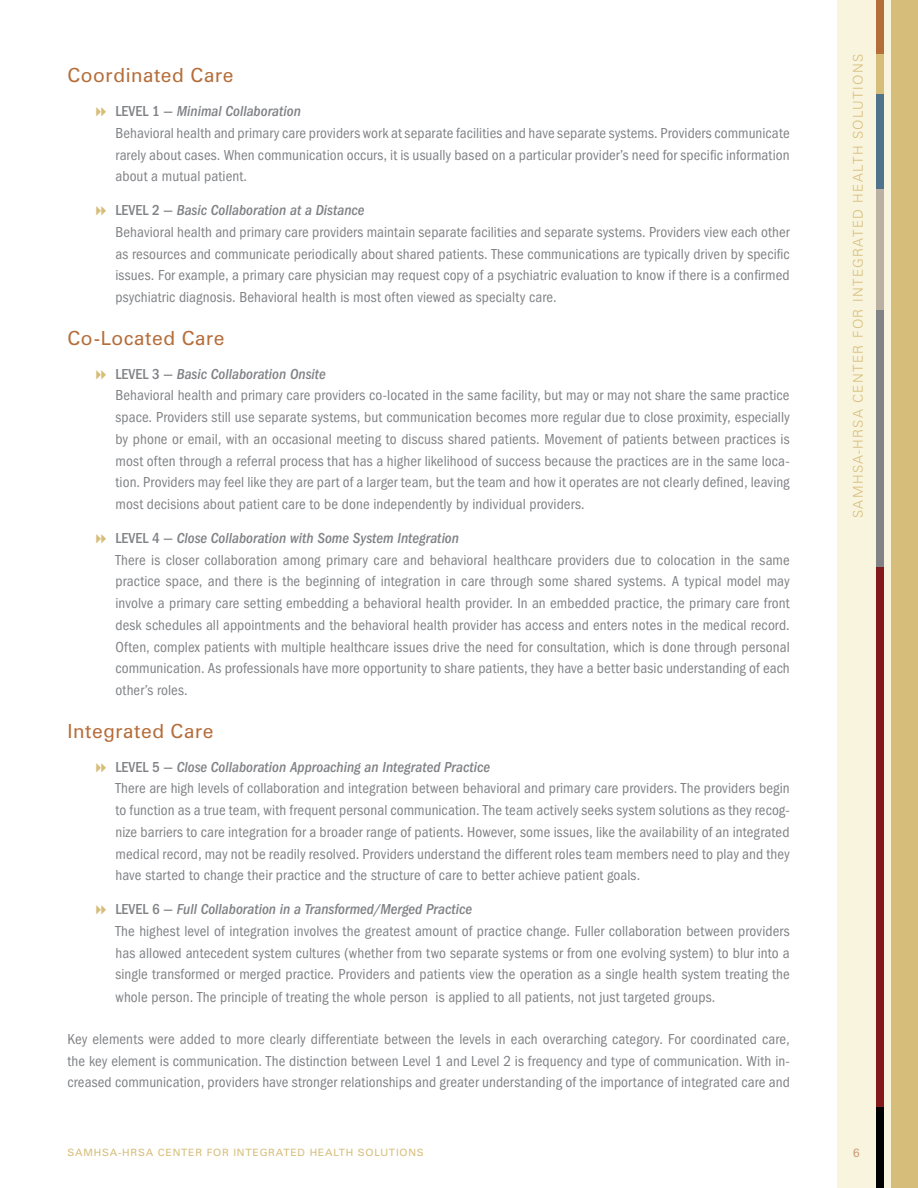
<style>
.page{position:relative;width:918px;height:1188px;background:#fff}
.page>*{position:absolute;margin:0;border:0;box-sizing:border-box;transform-origin:0 0}
.t1{font:19.5px "Zurich BT";letter-spacing:.03em;color:#b56d3a}
.t2{font:condensed 15px/21.8px "Franklin Gothic";letter-spacing:.005em;color:#808285}
.t3{font:300 13.5px "Zurich BT";letter-spacing:.1em;color:#d6bd79}
.t4{font:12px "Zurich BT";color:#cd9d78}
.t5{font:10.05px "Zurich BT";letter-spacing:.075em;color:#d6bd79;scale:1.04 1}
.s1{font-weight:500}
.s2{font-weight:500;font-style:italic}
</style>
<div class="page">
<div style="left:837px;top:0;width:81px;height:1188px;background:#f9f4dd"></div>
<div style="left:891px;top:0;width:27px;height:1188px;background:#d6bd79"></div>
<div style="left:877px;top:567px;width:7px;height:540px;background:#84191b"></div>
<div style="left:877px;top:1107px;width:7px;height:81px;background:#000"></div>
<div style="left:877px;top:0;width:7px;height:54px;background:#b56d3a"></div>
<div style="left:877px;top:54px;width:7px;height:40px;background:#d6bd79"></div>
<div style="left:877px;top:94px;width:7px;height:95px;background:#50738d"></div>
<div style="left:877px;top:189px;width:7px;height:121px;background:#bbb1a2"></div>
<div style="left:877px;top:310px;width:7px;height:257px;background:#808285"></div>
<h1 class="t1" style="left:68px;top:64px;width:168px">Coordinated Care</h1>
<p class="t2" style="left:116px;top:100px;width:676px"><span class="s1">LEVEL 1 —</span> <span class="s2">Minimal Collaboration<br></span>Behavioral health and primary care providers work at separate facilities and have separate systems. Providers communicate rarely about cases. When communication occurs, it is usually based on a particular provider’s need for specific information about a mutual patient.</p>
<p class="t2" style="left:116px;top:199px;width:676px"><span class="s1">LEVEL 2 —</span> <span class="s2">Basic Collaboration at a Distance<br></span>Behavioral health and primary care providers maintain separate facilities and separate systems. Providers view each other as resources and communicate periodically about shared patients. These communications are typically driven by specific issues. For example, a primary care physician may request copy of a psychiatric evaluation to know if there is a confirmed psychiatric diagnosis. Behavioral health is most often viewed as specialty care.</p>
<h1 class="t1" style="left:68px;top:326px;width:159px">Co-Located Care</h1>
<p class="t2" style="left:116px;top:363px;width:676px"><span class="s1">LEVEL 3 —</span> <span class="s2">Basic Collaboration Onsite<br></span>Behavioral health and primary care providers co-located in the same facility, but may or may not share the same practice space. Providers still use separate systems, but communication becomes more regular due to close proximity, especially by phone or email, with an occasional meeting to discuss shared patients. Movement of patients between practices is most often through a referral process that has a higher likelihood of success because the practices are in the same loca&shy;tion. Providers may feel like they are part of a larger team, but the team and how it operates are not clearly defined, leaving most decisions about patient care to be done independently by individual providers.</p>
<p class="t2" style="left:116px;top:527px;width:676px"><span class="s1">LEVEL 4 —</span> <span class="s2">Close Collaboration with Some System Integration<br></span>There is closer collaboration among primary care and behavioral healthcare providers due to colocation in the same practice space, and there is the beginning of integration in care through some shared systems. A typical model may involve a primary care setting embedding a behavioral health provider. In an embedded practice, the primary care front desk schedules all appointments and the behavioral health provider has access and enters notes in the medical record.<br>Often, complex patients with multiple healthcare issues drive the need for consultation, which is done through personal communication. As professionals have more opportunity to share patients, they have a better basic understanding of each other’s roles.</p>
<h1 class="t1" style="left:68px;top:719px;width:148px">Integrated Care</h1>
<p class="t2" style="left:116px;top:756px;width:676px"><span class="s1">LEVEL 5 —</span> <span class="s2">Close Collaboration Approaching an Integrated Practice<br></span>There are high levels of collaboration and integration between behavioral and primary care providers. The providers begin to function as a true team, with frequent personal communication. The team actively seeks system solutions as they recog&shy;nize barriers to care integration for a broader range of patients. However, some issues, like the availability of an integrated medical record, may not be readily resolved. Providers understand the different roles team members need to play and they have started to change their practice and the structure of care to better achieve patient goals.</p>
<p class="t2" style="left:116px;top:898px;width:676px"><span class="s1">LEVEL 6 —</span> <span class="s2">Full Collaboration in a Transformed/Merged Practice<br></span>The highest level of integration involves the greatest amount of practice change. Fuller collaboration between providers has allowed antecedent system cultures (whether from two separate systems or from one evolving system) to blur into a single transformed or merged practice. Providers and patients view the operation as a single health system treating the whole person. The principle of treating the whole person is applied to all patients, not just targeted groups.</p>
<p class="t2" style="left:67px;top:1028px;width:724px;text-align:justify">Key elements were added to more clearly differentiate between the levels in each overarching category. For coordinated care, the key element is communication. The distinction between Level 1 and Level 2 is frequency and type of communication. With in&shy;creased communication, providers have stronger relationships and greater understanding of the importance of integrated care and</p>
<p class="t3" style="left:850px;top:518px;width:464px;rotate:-90deg">SAMHSA-HRSA Center for Integrated Health Soluti ons</p>
<p class="t5" style="left:68px;top:1146px;width:344px">SAMHSA-HRSA CENTER FOR INTEGRATED HEALTH SOLUTIONS</p>
<p class="t4" style="left:853px;top:1145px;width:8px">6</p>
</div>
